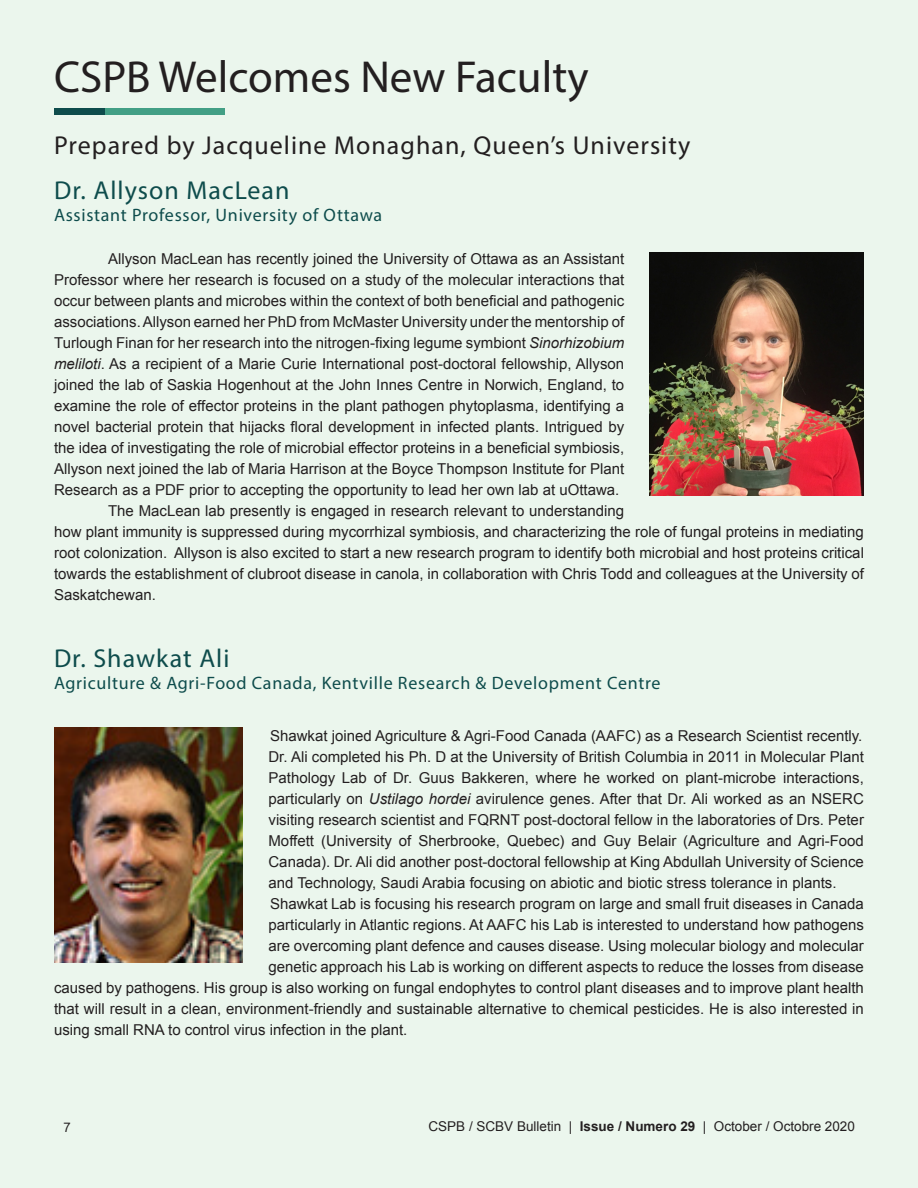
<style>
.page{position:relative;width:918px;height:1188px;background:#ebf6ed}
.page>*{position:absolute;margin:0;border:0;box-sizing:border-box;transform-origin:0 0}
.t1{font:45px "Myriad Pro";color:#231f20}
.t2{font:25.95px "Myriad Pro";letter-spacing:.04em;color:#231f20}
.t3{font:25.95px "Myriad Pro";letter-spacing:.04em;color:#0e4c4c}
.t4{font:18px "Myriad Pro";letter-spacing:.04em;color:#0e4c4c}
.t5{font:300 18px "Arial Hebrew";color:#231f20}
.t6{font:15px/21px "Arial";color:#231f20;text-align:justify}
.t7{font:13.5px "Arial";color:#231f20}
.s1{font-style:italic}
.s2{font-weight:700}
</style>
<div class="page">
<img style="left:650px;top:252px;width:214px;height:244px">
<img style="left:54px;top:728px;width:189px;height:235px">
<div style="left:104px;top:108px;width:121px;height:7px;background:#429f85"></div>
<div style="left:54px;top:108px;width:50px;height:7px;background:#0e4c4c"></div>
<p class="t1" style="left:54px;top:49px;width:536px">CSPB Welcomes New Faculty</p>
<p class="t2" style="left:54px;top:130px;width:638px">Prepared by Jacqueline Monaghan, Queen’s University</p>
<p class="t3" style="left:54px;top:175px;width:237px">Dr. Allyson MacLean</p>
<p class="t4" style="left:54px;top:204px;width:330px">Assistant Professor, University of Ottawa</p>
<p class="t6" style="left:54px;top:248px;width:572px;text-indent:54px">Allyson MacLean has recently joined the University of Ottawa as an Assistant Professor where her research is focused on a study of the molecular interactions that occur between plants and microbes within the context of both beneficial and pathogenic associations. Allyson earned her PhD from McMaster University under the mentorship of Turlough Finan for her research into the nitrogen-fixing legume symbiont <span class="s1">Sinorhizobium meliloti</span>. As a recipient of a Marie Curie International post-doctoral fellowship, Allyson joined the lab of Saskia Hogenhout at the John Innes Centre in Norwich, England, to examine the role of effector proteins in the plant pathogen phytoplasma, identifying a novel bacterial protein that hijacks floral development in infected plants. Intrigued by the idea of investigating the role of microbial effector proteins in a beneficial symbiosis, Allyson next joined the lab of Maria Harrison at the Boyce Thompson Institute for Plant Research as a PDF prior to accepting the opportunity to lead her own lab at uOttawa.</p>
<p class="t6" style="left:54px;top:500px;width:811px;text-align:left;text-indent:54px">The MacLean lab presently is engaged in research relevant to understanding<br>how plant immunity is suppressed during mycorrhizal symbiosis, and characterizing the role of fungal proteins in mediating root colonization. Allyson is also excited to start a new research program to identify both microbial and host proteins critical towards the establishment of clubroot disease in canola, in collaboration with Chris Todd and colleagues at the University of Saskatchewan.</p>
<p class="t3" style="left:54px;top:643px;width:177px">Dr. Shawkat Ali</p>
<p class="t4" style="left:54px;top:672px;width:608px">Agriculture &amp; Agri-Food Canada, Kentville Research &amp; Development Centre</p>
<p class="t6" style="left:270px;top:725px;width:594px">Shawkat joined Agriculture &amp; Agri-Food Canada (AAFC) as a Research Scientist recently.</p>
<p class="t6" style="left:268px;top:746px;width:597px">Dr. Ali completed his Ph. D at the University of British Columbia in 2011 in Molecular Plant Pathology Lab of Dr. Guus Bakkeren, where he worked on plant-microbe interactions, particularly on <span class="s1">Ustilago hordei</span> avirulence genes. After that Dr. Ali worked as an NSERC visiting research scientist and FQRNT post-doctoral fellow in the laboratories of Drs. Peter Moffett (University of Sherbrooke, Quebec) and Guy Belair (Agriculture and Agri-Food Canada). Dr. Ali did another post-doctoral fellowship at King Abdullah University of Science and Technology, Saudi Arabia focusing on abiotic and biotic stress tolerance in plants.</p>
<p class="t6" style="left:270px;top:893px;width:595px">Shawkat Lab is focusing his research program on large and small fruit diseases in Canada</p>
<p class="t6" style="left:268px;top:914px;width:597px">particularly in Atlantic regions. At AAFC his Lab is interested to understand how pathogens</p>
<p class="t6" style="left:268px;top:935px;width:597px">are overcoming plant defence and causes disease. Using molecular biology and molecular</p>
<p class="t6" style="left:268px;top:956px;width:597px">genetic approach his Lab is working on different aspects to reduce the losses from disease</p>
<p class="t6" style="left:54px;top:977px;width:811px">caused by pathogens. His group is also working on fungal endophytes to control plant diseases and to improve plant health</p>
<p class="t6" style="left:54px;top:998px;width:811px">that will result in a clean, environment-friendly and sustainable alternative to chemical pesticides. He is also interested in</p>
<p class="t6" style="left:54px;top:1019px;width:355px">using small RNA to control virus infection in the plant.</p>
<p class="t5" style="left:63px;top:1118px;width:9px">7</p>
<p class="t7" style="left:429px;top:1118px;width:428px">CSPB / SCBV Bulletin | <span class="s2">Issue / Numero 29</span> | October / Octobre 2020</p>
</div>
